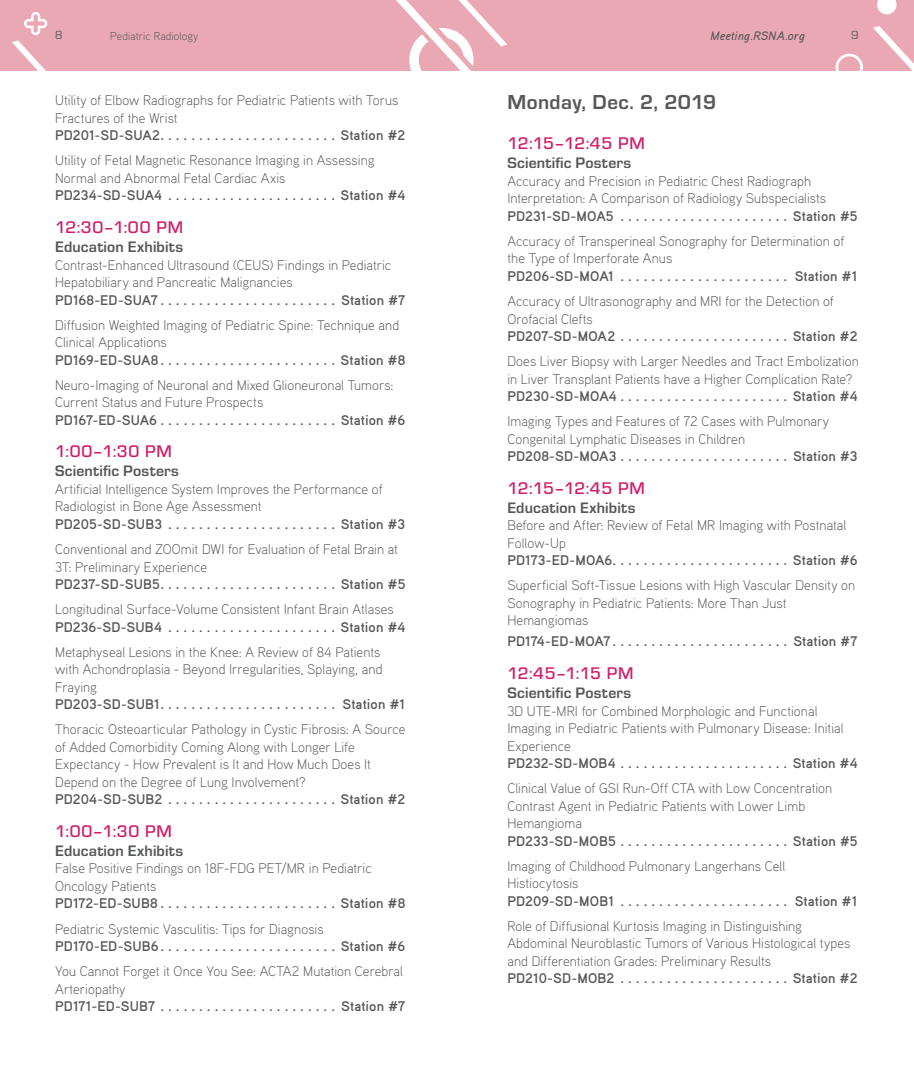
<style>
.page{position:relative;width:914px;height:1071px;background:#fff}
.page>*{position:absolute;margin:0;border:0;box-sizing:border-box;transform-origin:0 0}
.t1{font:700 21px "Eurostile";letter-spacing:.02em;color:#57585a}
.t2{font:500 17.5px "Eurostile";letter-spacing:.035em;color:#d21a67}
.t3{font:700 15.75px "Eurostile";letter-spacing:.015em;color:#57585a}
.t4{font:300 14px/17.5px "Aaux Pro OT";letter-spacing:.005em;color:#57585a}
.t5{font:700 14px "Aaux Pro OT";letter-spacing:.005em;color:#57585a}
.t6{font:italic 500 12.25px "Aaux Pro OT";letter-spacing:.005em;color:#57585a}
.t7{font:12.25px "Eurostile";color:#57585a}
.t8{font:300 11.38px "Aaux Pro OT";letter-spacing:.005em;color:#57585a}
</style>
<div class="page">
<div style="left:457px;top:0;width:457px;height:71px;background:#eaa8b4"></div>
<svg style="left:835px;top:54px;width:28px;height:17px"></svg>
<svg style="left:877px;top:0;width:19px;height:14px"></svg>
<svg style="left:873px;top:26px;width:41px;height:45px"></svg>
<div style="left:0;top:0;width:457px;height:71px;background:#eaa8b4"></div>
<svg style="left:396px;top:0;width:111px;height:71px"></svg>
<svg style="left:12px;top:12px;width:35px;height:59px"></svg>
<p class="t7" style="left:55px;top:29px;width:9px">8</p>
<p class="t8" style="left:110px;top:29px;width:90px">Pediatric Radiology</p>
<p class="t6" style="left:710px;top:27px;width:96px">Meeting.RSNA.org</p>
<p class="t7" style="left:851px;top:29px;width:9px">9</p>
<p class="t4" style="left:55px;top:91px;width:345px">Utility of Elbow Radiographs for Pediatric Patients with Torus<br>Fractures of the Wrist</p>
<p class="t5" style="left:55px;top:127px;width:351px">PD201-SD-SUA2 . . . . . . . . . . . . . . . . . . . . . . . Station #2</p>
<p class="t4" style="left:55px;top:151px;width:321px">Utility of Fetal Magnetic Resonance Imaging in Assessing<br>Normal and Abnormal Fetal Cardiac Axis</p>
<p class="t5" style="left:55px;top:187px;width:351px">PD234-SD-SUA4 . . . . . . . . . . . . . . . . . . . . . . Station #4</p>
<p class="t2" style="left:55px;top:215px;width:129px">12:30–1:00 PM</p>
<p class="t3" style="left:55px;top:236px;width:129px">Education Exhibits</p>
<p class="t4" style="left:55px;top:256px;width:338px">Contrast-Enhanced Ultrasound (CEUS) Findings in Pediatric<br>Hepatobiliary and Pancreatic Malignancies</p>
<p class="t5" style="left:55px;top:291px;width:351px">PD168-ED-SUA7 . . . . . . . . . . . . . . . . . . . . . . . Station #7</p>
<p class="t4" style="left:55px;top:316px;width:345px">Diffusion Weighted Imaging of Pediatric Spine: Technique and<br>Clinical Applications</p>
<p class="t5" style="left:55px;top:351px;width:352px">PD169-ED-SUA8 . . . . . . . . . . . . . . . . . . . . . . . Station #8</p>
<p class="t4" style="left:55px;top:376px;width:340px">Neuro-Imaging of Neuronal and Mixed Glioneuronal Tumors:<br>Current Status and Future Prospects</p>
<p class="t5" style="left:55px;top:411px;width:351px">PD167-ED-SUA6 . . . . . . . . . . . . . . . . . . . . . . . Station #6</p>
<p class="t2" style="left:55px;top:440px;width:118px">1:00–1:30 PM</p>
<p class="t3" style="left:55px;top:460px;width:125px">Scientific Posters</p>
<p class="t4" style="left:55px;top:480px;width:329px">Artificial Intelligence System Improves the Performance of<br>Radiologist in Bone Age Assessment</p>
<p class="t5" style="left:55px;top:515px;width:351px">PD205-SD-SUB3 . . . . . . . . . . . . . . . . . . . . . . Station #3</p>
<p class="t4" style="left:55px;top:540px;width:344px">Conventional and ZOOmit DWI for Evaluation of Fetal Brain at<br>3T: Preliminary Experience</p>
<p class="t5" style="left:55px;top:575px;width:351px">PD237-SD-SUB5 . . . . . . . . . . . . . . . . . . . . . . . Station #5</p>
<p class="t4" style="left:55px;top:600px;width:340px">Longitudinal Surface-Volume Consistent Infant Brain Atlases</p>
<p class="t5" style="left:55px;top:618px;width:351px">PD236-SD-SUB4 . . . . . . . . . . . . . . . . . . . . . . Station #4</p>
<p class="t4" style="left:55px;top:643px;width:329px">Metaphyseal Lesions in the Knee: A Review of 84 Patients with Achondroplasia - Beyond Irregularities, Splaying, and<br>Fraying</p>
<p class="t5" style="left:55px;top:695px;width:351px">PD203-SD-SUB1 . . . . . . . . . . . . . . . . . . . . . . . Station #1</p>
<p class="t4" style="left:55px;top:720px;width:352px">Thoracic Osteoarticular Pathology in Cystic Fibrosis: A Source of Added Comorbidity Coming Along with Longer Life Expectancy - How Prevalent is It and How Much Does It Depend on the Degree of Lung Involvement?</p>
<p class="t5" style="left:55px;top:790px;width:351px">PD204-SD-SUB2 . . . . . . . . . . . . . . . . . . . . . . Station #2</p>
<p class="t2" style="left:55px;top:819px;width:118px">1:00–1:30 PM</p>
<p class="t3" style="left:55px;top:839px;width:129px">Education Exhibits</p>
<p class="t4" style="left:55px;top:859px;width:318px">False Positive Findings on 18F-FDG PET/MR in Pediatric<br>Oncology Patients</p>
<p class="t5" style="left:55px;top:895px;width:352px">PD172-ED-SUB8 . . . . . . . . . . . . . . . . . . . . . . . Station #8</p>
<p class="t4" style="left:55px;top:919px;width:270px">Pediatric Systemic Vasculitis: Tips for Diagnosis</p>
<p class="t5" style="left:55px;top:937px;width:351px">PD170-ED-SUB6 . . . . . . . . . . . . . . . . . . . . . . . Station #6</p>
<p class="t4" style="left:55px;top:962px;width:349px">You Cannot Forget it Once You See: ACTA2 Mutation Cerebral<br>Arteriopathy</p>
<p class="t5" style="left:55px;top:997px;width:351px">PD171-ED-SUB7 . . . . . . . . . . . . . . . . . . . . . . . Station #7</p>
<h1 class="t1" style="left:507px;top:86px;width:210px">Monday, Dec. 2, 2019</h1>
<p class="t2" style="left:507px;top:132px;width:139px">12:15–12:45 PM</p>
<p class="t3" style="left:507px;top:152px;width:125px">Scientific Posters</p>
<p class="t4" style="left:507px;top:172px;width:320px">Accuracy and Precision in Pediatric Chest Radiograph<br>Interpretation: A Comparison of Radiology Subspecialists</p>
<p class="t5" style="left:507px;top:207px;width:351px">PD231-SD-MOA5 . . . . . . . . . . . . . . . . . . . . . . Station #5</p>
<p class="t4" style="left:507px;top:232px;width:338px">Accuracy of Transperineal Sonography for Determination of the Type of Imperforate Anus</p>
<p class="t5" style="left:507px;top:267px;width:351px">PD206-SD-MOA1 . . . . . . . . . . . . . . . . . . . . . . Station #1</p>
<p class="t4" style="left:507px;top:292px;width:328px">Accuracy of Ultrasonography and MRI for the Detection of<br>Orofacial Clefts</p>
<p class="t5" style="left:507px;top:327px;width:351px">PD207-SD-MOA2 . . . . . . . . . . . . . . . . . . . . . . Station #2</p>
<p class="t4" style="left:507px;top:352px;width:353px">Does Liver Biopsy with Larger Needles and Tract Embolization in Liver Transplant Patients have a Higher Complication Rate?</p>
<p class="t5" style="left:507px;top:387px;width:351px">PD230-SD-MOA4 . . . . . . . . . . . . . . . . . . . . . . Station #4</p>
<p class="t4" style="left:507px;top:412px;width:323px">Imaging Types and Features of 72 Cases with Pulmonary<br>Congenital Lymphatic Diseases in Children</p>
<p class="t5" style="left:507px;top:447px;width:351px">PD208-SD-MOA3...................... Station #3</p>
<p class="t2" style="left:507px;top:476px;width:139px">12:15–12:45 PM</p>
<p class="t3" style="left:507px;top:496px;width:129px">Education Exhibits</p>
<p class="t4" style="left:507px;top:516px;width:340px">Before and After: Review of Fetal MR Imaging with Postnatal<br>Follow-Up</p>
<p class="t5" style="left:507px;top:552px;width:351px">PD173-ED-MOA6 . . . . . . . . . . . . . . . . . . . . . . . Station #6</p>
<p class="t4" style="left:507px;top:576px;width:349px">Superficial Soft-Tissue Lesions with High Vascular Density on<br>Sonography in Pediatric Patients: More Than Just<br>Hemangiomas</p>
<p class="t5" style="left:507px;top:633px;width:351px">PD174-ED-MOA7 . . . . . . . . . . . . . . . . . . . . . . . Station #7</p>
<p class="t2" style="left:507px;top:661px;width:127px">12:45–1:15 PM</p>
<p class="t3" style="left:507px;top:682px;width:125px">Scientific Posters</p>
<p class="t4" style="left:507px;top:702px;width:337px">3D UTE-MRI for Combined Morphologic and Functional<br>Imaging in Pediatric Patients with Pulmonary Disease: Initial<br>Experience</p>
<p class="t5" style="left:507px;top:754px;width:351px">PD232-SD-MOB4 . . . . . . . . . . . . . . . . . . . . . . Station #4</p>
<p class="t4" style="left:507px;top:779px;width:326px">Clinical Value of GSI Run-Off CTA with Low Concentration<br>Contrast Agent in Pediatric Patients with Lower Limb<br>Hemangioma</p>
<p class="t5" style="left:507px;top:832px;width:351px">PD233-SD-MOB5 . . . . . . . . . . . . . . . . . . . . . . Station #5</p>
<p class="t4" style="left:507px;top:857px;width:279px">Imaging of Childhood Pulmonary Langerhans Cell<br>Histiocytosis</p>
<p class="t5" style="left:507px;top:892px;width:351px">PD209-SD-MOB1 . . . . . . . . . . . . . . . . . . . . . . Station #1</p>
<p class="t4" style="left:507px;top:917px;width:344px">Role of Diffusional Kurtosis Imaging in Distinguishing<br>Abdominal Neuroblastic Tumors of Various Histological types and Differentiation Grades: Preliminary Results</p>
<p class="t5" style="left:507px;top:970px;width:351px">PD210-SD-MOB2 . . . . . . . . . . . . . . . . . . . . . . Station #2</p>
</div>
